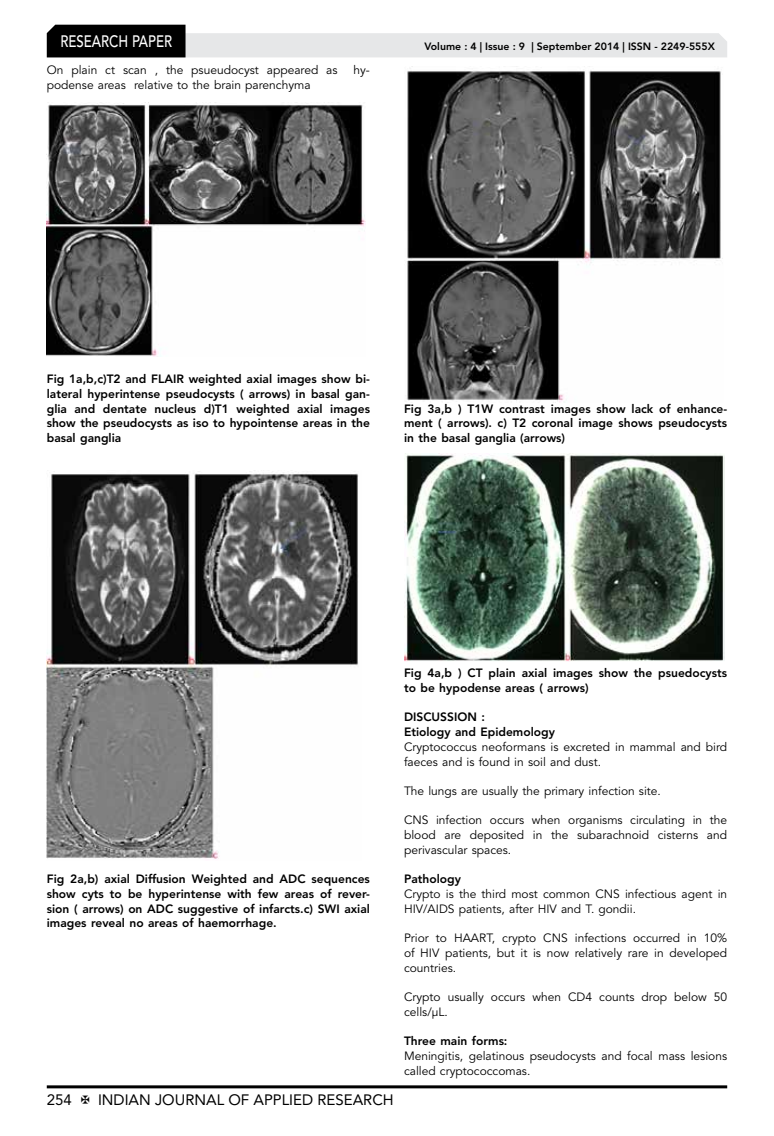
<style>
.page{position:relative;width:774px;height:1136px;background:#fff}
.page>*{position:absolute;margin:0;border:0;box-sizing:border-box;transform-origin:0 0}
.t1{font:500 16.5px "Avenir LT Std";color:#fff;scale:.8 1}
.t2{font:15px "Avenir LT Std";color:#000}
.t3{font:12px/14.7px "Avenir LT Std";color:#000}
.t4{font:800 12px/14.7px "Avenir LT Std";color:#000;text-align:justify}
.t5{font:800 10.5px "Avenir LT Std";color:#000}
</style>
<div class="page">
<hr style="left:47px;top:1085px;width:680px;height:3px;background:#000">
<svg style="left:47px;top:25px;width:680px;height:32px"></svg>
<img style="left:47px;top:102px;width:318px;height:254px">
<img style="left:47px;top:470px;width:312px;height:389px">
<img style="left:407px;top:68px;width:316px;height:334px">
<img style="left:404px;top:453px;width:321px;height:208px">
<h1 class="t1" style="left:60px;top:32px;width:139px">RESEARCH PAPER</h1>
<p class="t3" style="left:47px;top:63px;width:292px">On plain ct scan , the psueudocyst appeared as</p>
<p class="t3" style="left:353px;top:63px;width:18px">hy-</p>
<p class="t3" style="left:47px;top:78px;width:265px">podense areas relative to the brain parenchyma</p>
<p class="t5" style="left:424px;top:41px;width:292px">Volume : 4 | Issue : 9 | September 2014 | ISSN - 2249-555X</p>
<p class="t4" style="left:47px;top:371px;width:325px">Fig 1a,b,c)T2 and FLAIR weighted axial images show bi&shy;lateral hyperintense pseudocysts ( arrows) in basal gan&shy;glia and dentate nucleus d)T1 weighted axial images show the pseudocysts as iso to hypointense areas in the basal ganglia</p>
<p class="t4" style="left:404px;top:401px;width:325px">Fig 3a,b ) T1W contrast images show lack of enhance&shy;ment ( arrows). c) T2 coronal image shows pseudocysts in the basal ganglia (arrows)</p>
<p class="t4" style="left:47px;top:871px;width:325px">Fig 2a,b) axial Diffusion Weighted and ADC sequences show cyts to be hyperintense with few areas of rever&shy;sion ( arrows) on ADC suggestive of infarcts.c) SWI axial images reveal no areas of haemorrhage.</p>
<p class="t2" style="left:47px;top:1090px;width:27px">254</p>
<p class="t2" style="left:98px;top:1090px;width:297px">INDIAN JOURNAL OF APPLIED RESEARCH</p>
<p class="t4" style="left:404px;top:665px;width:325px">Fig 4a,b ) CT plain axial images show the psuedocysts to be hypodense areas ( arrows)</p>
<p class="t4" style="left:404px;top:710px;width:152px">DISCUSSION :<br>Etiology and Epidemology</p>
<p class="t3" style="left:404px;top:739px;width:325px">Cryptococcus neoformans is excreted in mammal and bird faeces and is found in soil and dust.</p>
<p class="t3" style="left:404px;top:783px;width:258px">The lungs are usually the primary infection site.</p>
<p class="t3" style="left:404px;top:813px;width:325px;text-align:justify">CNS infection occurs when organisms circulating in the blood are deposited in the subarachnoid cisterns and perivascular spaces.</p>
<p class="t4" style="left:404px;top:871px;width:58px">Pathology</p>
<p class="t3" style="left:404px;top:886px;width:325px">Crypto is the third most common CNS infectious agent in<br>HIV/AIDS patients, after HIV and T. gondii.</p>
<p class="t3" style="left:404px;top:930px;width:325px;text-align:justify">Prior to HAART, crypto CNS infections occurred in 10% of HIV patients, but it is now relatively rare in developed countries.</p>
<p class="t3" style="left:404px;top:989px;width:325px">Crypto usually occurs when CD4 counts drop below 50 cells/µL.</p>
<p class="t4" style="left:404px;top:1033px;width:105px">Three main forms:</p>
<p class="t3" style="left:404px;top:1048px;width:325px">Meningitis, gelatinous pseudocysts and focal mass lesions called cryptococcomas.</p>
</div>
